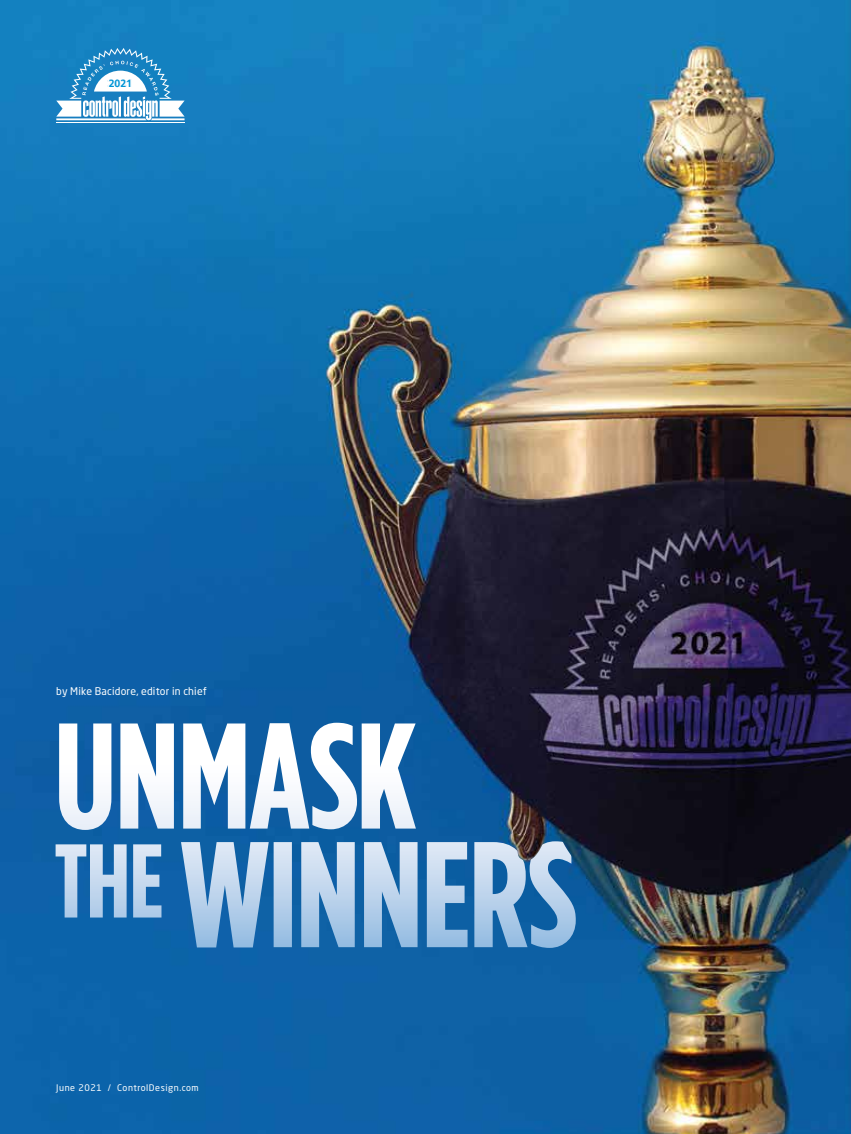
<style>
.page{position:relative;width:851px;height:1134px;background:#fff}
.page>*{position:absolute;margin:0;border:0;box-sizing:border-box;transform-origin:0 0}
.t1{font:700 150.15px/118.6px "Gotham Condensed";letter-spacing:-.01em;color:#fff}
.t2{font:10.5px "Neo Sans Std";letter-spacing:.015em;color:#fff}
.t3{font:700 10.5px "Frutiger LT Std";color:#0095d6}
.t4{font:9px "Neo Sans Std";letter-spacing:.06em;color:#fff}
</style>
<div class="page">
<img style="left:0;top:0;width:850px;height:1134px">
<hr style="left:56px;top:122px;width:128px;height:1px;background:#fff">
<svg style="left:56px;top:48px;width:128px;height:72px"></svg>
<img style="left:418px;top:663px;width:385px;height:223px">
<p class="t3" style="left:109px;top:77px;width:25px">2021</p>
<p class="t2" style="left:56px;top:684px;width:152px">by Mike Bacidore, editor in chief</p>
<h1 class="t1" style="left:54px;top:716px;width:524px">UNMASK<br><sup>THE</sup> WINNERS</h1>
<p class="t4" style="left:56px;top:1083px;width:144px">June 2021 / ControlDesign.com</p>
</div>
